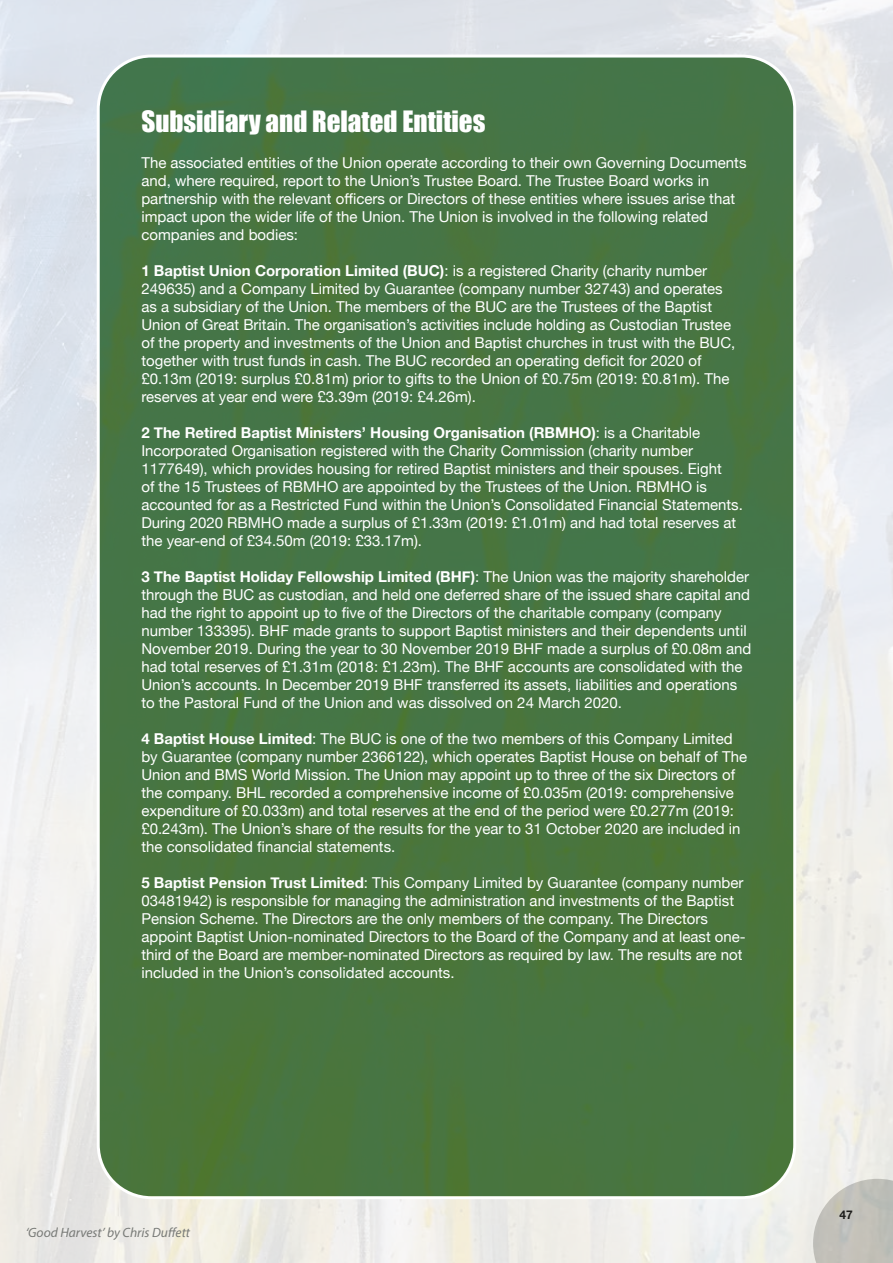
<style>
.page{position:relative;width:893px;height:1263px;background:#fff}
.page>*{position:absolute;margin:0;border:0;box-sizing:border-box;transform-origin:0 0}
.t1{font:27px "Impact";color:#fff}
.t2{font:15px/18px "Helvetica Neue";color:#fff}
.t3{font:italic 13.5px "Myriad Pro";color:#787a77}
.t4{font:700 12px "Helvetica Neue";color:#1d1d1b}
.s1{font-weight:700}
</style>
<div class="page">
<div style="left:98px;top:56px;width:697px;height:1142px;background:#477543;border-radius:53px"></div>
<svg style="left:810px;top:1176px;width:83px;height:87px;background:#c9c8c2"></svg>
<p class="t1" style="left:141px;top:101px;width:346px">Subsidiary and Related Entities</p>
<p class="t2" style="left:141px;top:155px;width:607px">The associated entities of the Union operate according to their own Governing Documents and, where required, report to the Union’s Trustee Board. The Trustee Board works in partnership with the relevant officers or Directors of these entities where issues arise that impact upon the wider life of the Union. The Union is involved in the following related companies and bodies:</p>
<p class="t2" style="left:141px;top:263px;width:596px"><span class="s1">1 Baptist Union Corporation Limited (BUC)</span>: is a registered Charity (charity number 249635) and a Company Limited by Guarantee (company number 32743) and operates as a subsidiary of the Union. The members of the BUC are the Trustees of the Baptist Union of Great Britain. The organisation’s activities include holding as Custodian Trustee of the property and investments of the Union and Baptist churches in trust with the BUC, together with trust funds in cash. The BUC recorded an operating deficit for 2020 of £0.13m (2019: surplus £0.81m) prior to gifts to the Union of £0.75m (2019: £0.81m). The reserves at year end were £3.39m (2019: £4.26m).</p>
<p class="t2" style="left:141px;top:425px;width:603px"><span class="s1">2 The Retired Baptist Ministers’ Housing Organisation (RBMHO)</span>: is a Charitable Incorporated Organisation registered with the Charity Commission (charity number 1177649), which provides housing for retired Baptist ministers and their spouses. Eight<br>of the 15 Trustees of RBMHO are appointed by the Trustees of the Union. RBMHO is accounted for as a Restricted Fund within the Union’s Consolidated Financial Statements.<br>During 2020 RBMHO made a surplus of £1.33m (2019: £1.01m) and had total reserves at the year-end of £34.50m (2019: £33.17m).</p>
<p class="t2" style="left:141px;top:569px;width:611px"><span class="s1">3 The Baptist Holiday Fellowship Limited (BHF)</span>: The Union was the majority shareholder through the BUC as custodian, and held one deferred share of the issued share capital and had the right to appoint up to five of the Directors of the charitable company (company number 133395). BHF made grants to support Baptist ministers and their dependents until November 2019. During the year to 30 November 2019 BHF made a surplus of £0.08m and had total reserves of £1.31m (2018: £1.23m). The BHF accounts are consolidated with the Union’s accounts. In December 2019 BHF transferred its assets, liabilities and operations to the Pastoral Fund of the Union and was dissolved on 24 March 2020.</p>
<p class="t2" style="left:141px;top:731px;width:607px"><span class="s1">4 Baptist House Limited</span>: The BUC is one of the two members of this Company Limited by Guarantee (company number 2366122), which operates Baptist House on behalf of The Union and BMS World Mission. The Union may appoint up to three of the six Directors of the company. BHL recorded a comprehensive income of £0.035m (2019: comprehensive expenditure of £0.033m) and total reserves at the end of the period were £0.277m (2019: £0.243m). The Union’s share of the results for the year to 31 October 2020 are included in the consolidated financial statements.</p>
<p class="t2" style="left:141px;top:875px;width:606px"><span class="s1">5 Baptist Pension Trust Limited</span>: This Company Limited by Guarantee (company number 03481942) is responsible for managing the administration and investments of the Baptist Pension Scheme. The Directors are the only members of the company. The Directors appoint Baptist Union-nominated Directors to the Board of the Company and at least one&shy;third of the Board are member-nominated Directors as required by law. The results are not included in the Union’s consolidated accounts.</p>
<p class="t3" style="left:26px;top:1224px;width:166px">‘Good Harvest’ by Chris Duffett</p>
<p class="t4" style="left:839px;top:1206px;width:15px">47</p>
</div>
